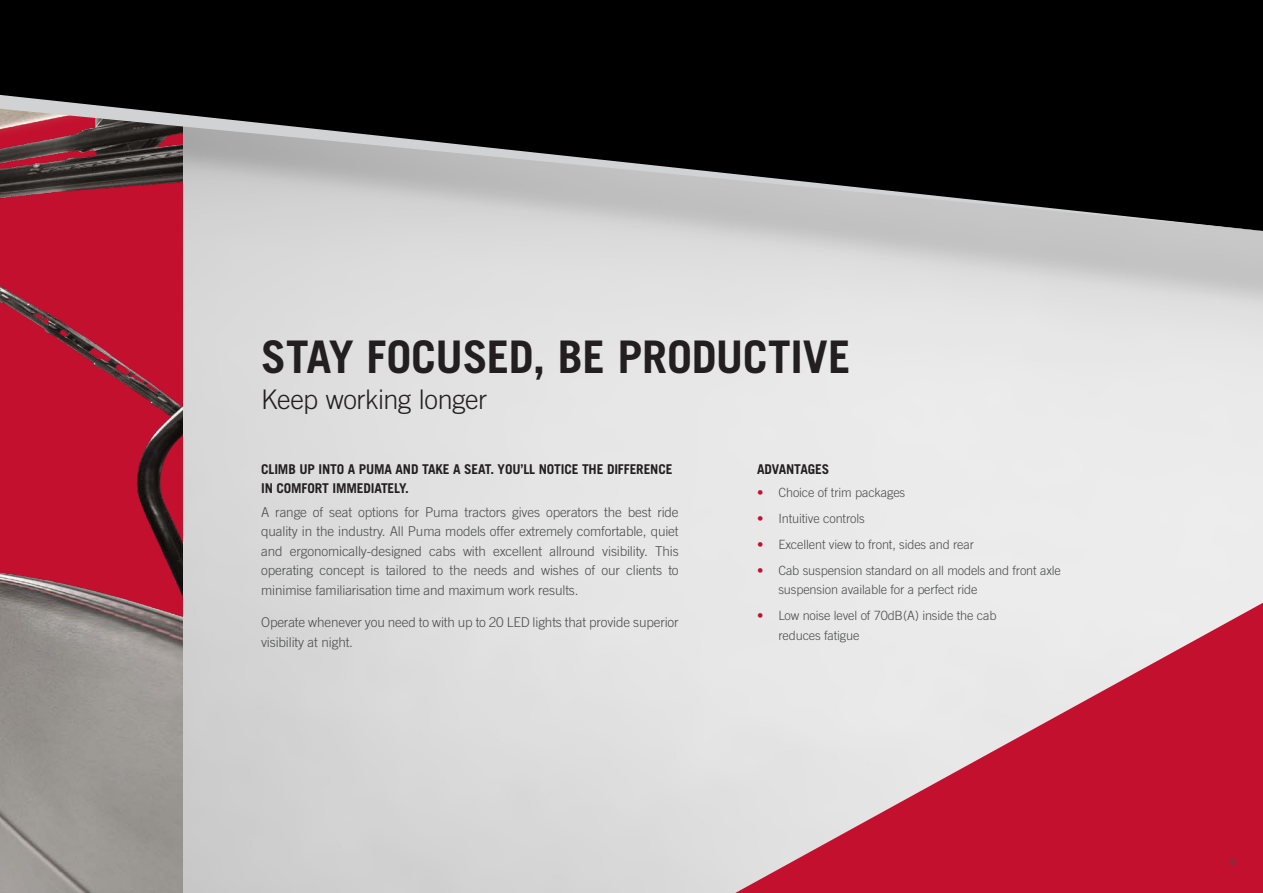
<style>
.page{position:relative;width:1263px;height:893px;background:#fff}
.page>*{position:absolute;margin:0;border:0;box-sizing:border-box;transform-origin:0 0}
.t1{font:700 45px "Trade Gothic LT Std";letter-spacing:-.005em;color:#231f20}
.t2{font:300 27px "Trade Gothic LT Std";letter-spacing:-.015em;color:#231f20}
.t3{font:300 13.5px/19.5px "Trade Gothic LT Std";letter-spacing:-.01em;color:#4b4c4d;text-align:justify}
.t4{font:700 13.5px/19.5px "Trade Gothic LT Std";letter-spacing:-.01em;color:#231f20}
.t5{font:300 12.75px/19.5px "Trade Gothic LT Std";letter-spacing:-.01em;color:#4b4c4d}
.t6{font:300 10.5px "Trade Gothic LT Std";color:#4b4c4d}
.s1{color:#c3102e}
</style>
<div class="page">
<img style="left:0;top:233px;width:183px;height:660px">
<div style="left:0;top:0;width:1263px;height:233px;background:#000"></div>
<svg style="left:0;top:95px;width:1263px;height:136px;background:#5b5051"></svg>
<svg style="left:631px;top:588px;width:632px;height:305px;background:#e3e3e3"></svg>
<svg style="left:735px;top:603px;width:528px;height:290px;background:#d57b8a"></svg>
<h1 class="t1" style="left:261px;top:329px;width:591px">STAY FOCUSED, BE PRODUCTIVE</h1>
<h2 class="t2" style="left:261px;top:383px;width:228px">Keep working longer</h2>
<p class="t4" style="left:261px;top:459px;width:413px">CLIMB UP INTO A PUMA AND TAKE A SEAT. YOU’LL NOTICE THE DIFFERENCE<br>IN COMFORT IMMEDIATELY.</p>
<p class="t3" style="left:261px;top:502px;width:419px">A range of seat options for Puma tractors gives operators the best ride quality in the industry. All Puma models offer extremely comfortable, quiet and ergonomically-designed cabs with excellent allround visibility. This operating concept is tailored to the needs and wishes of our clients to minimise familiarisation time and maximum work results.</p>
<p class="t3" style="left:261px;top:612px;width:419px">Operate whenever you need to with up to 20 LED lights that provide superior visibility at night.</p>
<p class="t4" style="left:757px;top:459px;width:74px">ADVANTAGES</p>
<p class="t5" style="left:757px;top:483px;width:150px"><span class="s1">•</span> Choice of trim packages</p>
<p class="t5" style="left:757px;top:509px;width:109px"><span class="s1">•</span> Intuitive controls</p>
<p class="t5" style="left:757px;top:535px;width:218px"><span class="s1">•</span> Excellent view to front, sides and rear</p>
<p class="t5" style="left:778px;top:560px;width:284px;text-indent:-21px"><span class="s1">•</span> Cab suspension standard on all models and front axle suspension available for a perfect ride</p>
<p class="t5" style="left:778px;top:606px;width:220px;text-indent:-21px"><span class="s1">•</span> Low noise level of 70dB(A) inside the cab reduces fatigue</p>
<p class="t6" style="left:1230px;top:856px;width:7px">9</p>
</div>
